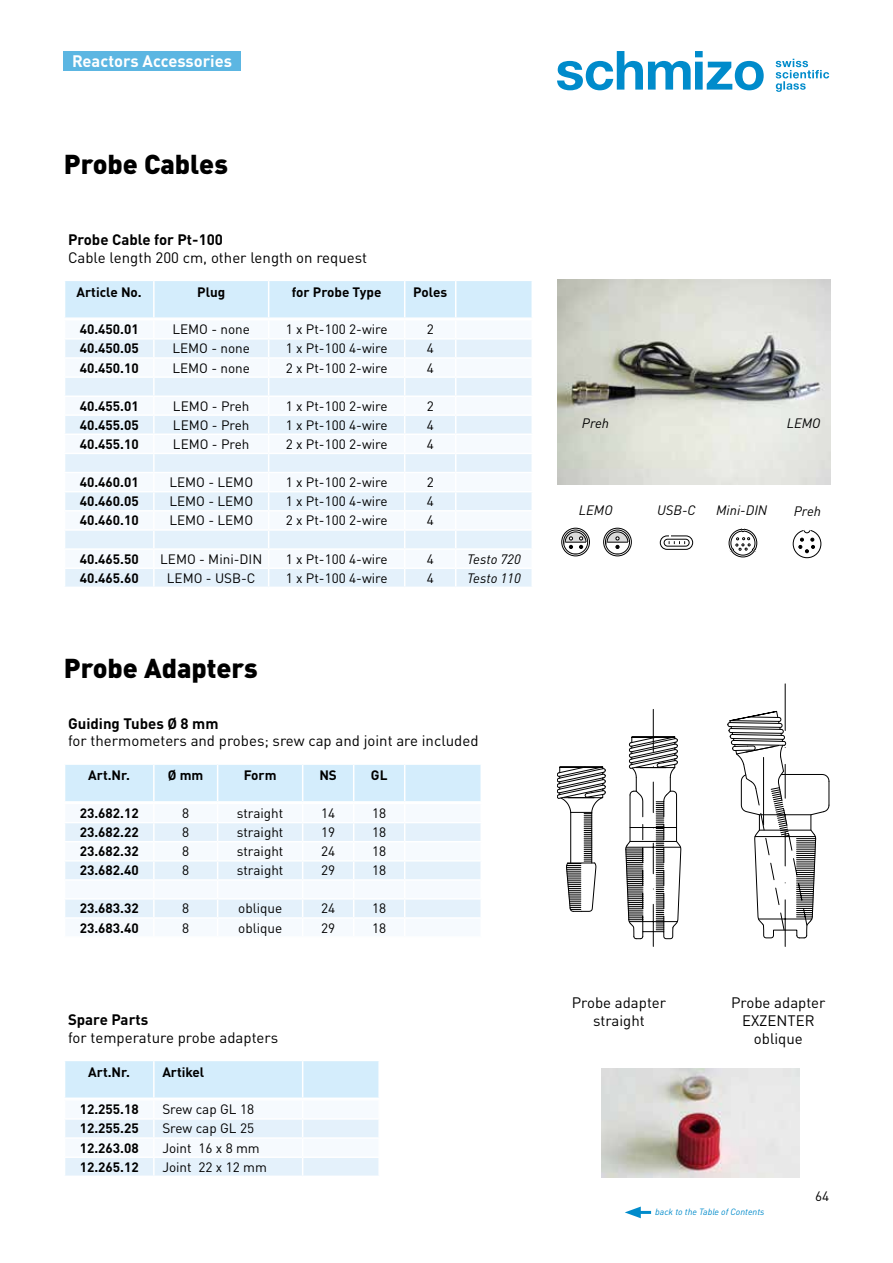
<style>
.page{position:relative;width:893px;height:1263px;background:#fff}
.page>*{position:absolute;margin:0;border:0;box-sizing:border-box;transform-origin:0 0}
.t1{font:900 27px "DINOT";color:#000}
.t2{font:700 16.5px "DINOT";color:#fff}
.t3{font:15px/18px "DINOT";color:#000;text-align:center}
.t4{font:700 15px "DINOT";color:#000}
.t5{font:13.5px "DINOT";color:#000}
.t6{font:700 13.5px "DINOT";color:#000}
.t7{font:italic 13.5px "DINOT";color:#000}
.t8{font:italic 9px "DINOT";color:#008bcb}
</style>
<div class="page">
<svg style="left:776px;top:59px;width:53px;height:33px"></svg>
<svg style="left:557px;top:51px;width:207px;height:39px"></svg>
<img style="left:557px;top:280px;width:274px;height:205px">
<hr style="left:653px;top:904px;width:1px;height:42px;background:#000">
<hr style="left:653px;top:709px;width:1px;height:42px;background:#000">
<svg style="left:557px;top:736px;width:124px;height:203px"></svg>
<hr style="left:785px;top:900px;width:1px;height:46px;background:#000">
<hr style="left:785px;top:684px;width:1px;height:46px;background:#000">
<svg style="left:727px;top:711px;width:103px;height:228px"></svg>
<img style="left:602px;top:1069px;width:197px;height:108px">
<svg style="left:607px;top:532px;width:21px;height:21px"></svg>
<div style="left:607px;top:532px;width:21px;height:21px;border:1px solid #000;border-radius:50%"></div>
<svg style="left:607px;top:549px;width:21px;height:4px"></svg>
<div style="left:603px;top:528px;width:29px;height:28px;border:1px solid #000;border-radius:50%"></div>
<div style="left:605px;top:530px;width:25px;height:24px;border:1px solid #000;border-radius:50%"></div>
<svg style="left:607px;top:537px;width:21px;height:12px"></svg>
<svg style="left:565px;top:532px;width:21px;height:21px"></svg>
<div style="left:565px;top:532px;width:21px;height:21px;border:1px solid #000;border-radius:50%"></div>
<svg style="left:565px;top:549px;width:21px;height:4px"></svg>
<div style="left:562px;top:528px;width:28px;height:28px;border:1px solid #000;border-radius:50%"></div>
<div style="left:563px;top:530px;width:25px;height:24px;border:1px solid #000;border-radius:50%"></div>
<svg style="left:565px;top:537px;width:21px;height:12px"></svg>
<div style="left:729px;top:529px;width:28px;height:28px;border:1px solid #000;border-radius:50%"></div>
<div style="left:731px;top:531px;width:24px;height:24px;border:1px solid #000;border-radius:50%"></div>
<svg style="left:730px;top:528px;width:26px;height:24px"></svg>
<div style="left:793px;top:530px;width:28px;height:28px;border:1px solid #000;border-radius:50%"></div>
<svg style="left:799px;top:527px;width:16px;height:26px"></svg>
<div style="left:660px;top:535px;width:33px;height:15px;border:1px solid #000;border-radius:7px"></div>
<div style="left:664px;top:539px;width:25px;height:7px;border:1px solid #000;border-radius:3px"></div>
<svg style="left:669px;top:535px;width:16px;height:9px"></svg>
<div style="left:64px;top:51px;width:177px;height:19px;background:#5cb6e2"></div>
<svg style="left:65px;top:281px;width:467px;height:306px"></svg>
<svg style="left:65px;top:764px;width:416px;height:153px"></svg>
<svg style="left:65px;top:1061px;width:314px;height:114px"></svg>
<hr style="left:635px;top:1211px;width:16px;height:3px;background:#008bcb">
<svg style="left:625px;top:1206px;width:16px;height:12px"></svg>
<p class="t2" style="left:100px;top:50px;width:11px">k</p>
<p class="t2" style="left:132px;top:50px;width:63px">zubehör</p>
<p class="t2" style="left:72px;top:50px;width:161px">Reactors Accessories</p>
<h1 class="t1" style="left:64px;top:146px;width:166px">Probe Cables</h1>
<p class="t4" style="left:68px;top:230px;width:157px">Probe Cable for Pt-100</p>
<p class="t3" style="left:68px;top:248px;width:300px">Cable length 200 cm, other length on request</p>
<p class="t6" style="left:77px;top:283px;width:67px">Article No.</p>
<p class="t6" style="left:197px;top:283px;width:30px">Plug</p>
<p class="t6" style="left:292px;top:283px;width:91px">for Probe Type</p>
<p class="t6" style="left:413px;top:283px;width:36px">Poles</p>
<p class="t6" style="left:80px;top:321px;width:61px">40.450.01</p>
<p class="t5" style="left:172px;top:321px;width:79px">LEMO - none</p>
<p class="t5" style="left:286px;top:321px;width:103px">1 x Pt-100 2-wire</p>
<p class="t5" style="left:427px;top:321px;width:9px">2</p>
<p class="t6" style="left:80px;top:340px;width:61px">40.450.05</p>
<p class="t5" style="left:172px;top:340px;width:79px">LEMO - none</p>
<p class="t5" style="left:286px;top:340px;width:103px">1 x Pt-100 4-wire</p>
<p class="t5" style="left:427px;top:340px;width:9px">4</p>
<p class="t6" style="left:80px;top:359px;width:61px">40.450.10</p>
<p class="t5" style="left:172px;top:359px;width:79px">LEMO - none</p>
<p class="t5" style="left:286px;top:359px;width:103px">2 x Pt-100 2-wire</p>
<p class="t5" style="left:427px;top:359px;width:9px">4</p>
<p class="t6" style="left:80px;top:397px;width:61px">40.455.01</p>
<p class="t5" style="left:173px;top:397px;width:78px">LEMO - Preh</p>
<p class="t5" style="left:286px;top:397px;width:103px">1 x Pt-100 2-wire</p>
<p class="t5" style="left:427px;top:397px;width:9px">2</p>
<p class="t6" style="left:80px;top:416px;width:61px">40.455.05</p>
<p class="t5" style="left:173px;top:416px;width:78px">LEMO - Preh</p>
<p class="t5" style="left:286px;top:416px;width:103px">1 x Pt-100 4-wire</p>
<p class="t5" style="left:427px;top:416px;width:9px">4</p>
<p class="t6" style="left:80px;top:435px;width:61px">40.455.10</p>
<p class="t5" style="left:173px;top:435px;width:78px">LEMO - Preh</p>
<p class="t5" style="left:286px;top:435px;width:103px">2 x Pt-100 2-wire</p>
<p class="t5" style="left:427px;top:435px;width:9px">4</p>
<p class="t6" style="left:80px;top:473px;width:61px">40.460.01</p>
<p class="t5" style="left:169px;top:474px;width:85px">LEMO - LEMO</p>
<p class="t5" style="left:286px;top:474px;width:103px">1 x Pt-100 2-wire</p>
<p class="t5" style="left:427px;top:474px;width:9px">2</p>
<p class="t6" style="left:80px;top:492px;width:61px">40.460.05</p>
<p class="t5" style="left:169px;top:493px;width:85px">LEMO - LEMO</p>
<p class="t5" style="left:286px;top:493px;width:103px">1 x Pt-100 4-wire</p>
<p class="t5" style="left:427px;top:493px;width:9px">4</p>
<p class="t6" style="left:80px;top:512px;width:61px">40.460.10</p>
<p class="t5" style="left:169px;top:512px;width:85px">LEMO - LEMO</p>
<p class="t5" style="left:286px;top:512px;width:103px">2 x Pt-100 2-wire</p>
<p class="t5" style="left:427px;top:512px;width:9px">4</p>
<p class="t6" style="left:80px;top:550px;width:61px">40.465.50</p>
<p class="t5" style="left:160px;top:550px;width:104px">LEMO - Mini-DIN</p>
<p class="t5" style="left:286px;top:550px;width:103px">1 x Pt-100 4-wire</p>
<p class="t5" style="left:427px;top:550px;width:9px">4</p>
<p class="t7" style="left:467px;top:550px;width:55px">Testo 720</p>
<p class="t6" style="left:80px;top:569px;width:61px">40.465.60</p>
<p class="t5" style="left:167px;top:569px;width:90px">LEMO - USB-C</p>
<p class="t5" style="left:286px;top:569px;width:103px">1 x Pt-100 4-wire</p>
<p class="t5" style="left:427px;top:569px;width:9px">4</p>
<p class="t7" style="left:467px;top:569px;width:55px">Testo 110</p>
<h1 class="t1" style="left:64px;top:650px;width:195px">Probe Adapters</h1>
<p class="t4" style="left:68px;top:714px;width:152px">Guiding Tubes Ø 8 mm</p>
<p class="t3" style="left:68px;top:732px;width:412px">for thermometers and probes; srew cap and joint are included</p>
<p class="t6" style="left:88px;top:767px;width:43px">Art.Nr.</p>
<p class="t6" style="left:168px;top:767px;width:37px">Ø mm</p>
<p class="t6" style="left:244px;top:767px;width:34px">Form</p>
<p class="t6" style="left:319px;top:767px;width:19px">NS</p>
<p class="t6" style="left:371px;top:767px;width:18px">GL</p>
<p class="t6" style="left:80px;top:804px;width:61px">23.682.12</p>
<p class="t5" style="left:182px;top:805px;width:9px">8</p>
<p class="t5" style="left:237px;top:805px;width:48px">straight</p>
<p class="t5" style="left:321px;top:805px;width:16px">14</p>
<p class="t5" style="left:372px;top:805px;width:16px">18</p>
<p class="t6" style="left:80px;top:823px;width:61px">23.682.22</p>
<p class="t5" style="left:182px;top:824px;width:9px">8</p>
<p class="t5" style="left:237px;top:824px;width:48px">straight</p>
<p class="t5" style="left:321px;top:824px;width:16px">19</p>
<p class="t5" style="left:372px;top:824px;width:16px">18</p>
<p class="t6" style="left:80px;top:842px;width:61px">23.682.32</p>
<p class="t5" style="left:182px;top:843px;width:9px">8</p>
<p class="t5" style="left:237px;top:843px;width:48px">straight</p>
<p class="t5" style="left:321px;top:843px;width:16px">24</p>
<p class="t5" style="left:372px;top:843px;width:16px">18</p>
<p class="t6" style="left:80px;top:862px;width:61px">23.682.40</p>
<p class="t5" style="left:182px;top:862px;width:9px">8</p>
<p class="t5" style="left:237px;top:862px;width:48px">straight</p>
<p class="t5" style="left:321px;top:862px;width:16px">29</p>
<p class="t5" style="left:372px;top:862px;width:16px">18</p>
<p class="t6" style="left:80px;top:900px;width:61px">23.683.32</p>
<p class="t5" style="left:182px;top:900px;width:9px">8</p>
<p class="t5" style="left:238px;top:900px;width:45px">oblique</p>
<p class="t5" style="left:321px;top:900px;width:16px">24</p>
<p class="t5" style="left:372px;top:900px;width:16px">18</p>
<p class="t6" style="left:80px;top:919px;width:61px">23.683.40</p>
<p class="t5" style="left:182px;top:919px;width:9px">8</p>
<p class="t5" style="left:238px;top:919px;width:45px">oblique</p>
<p class="t5" style="left:321px;top:919px;width:16px">29</p>
<p class="t5" style="left:372px;top:919px;width:16px">18</p>
<p class="t4" style="left:68px;top:1010px;width:82px">Spare Parts</p>
<p class="t3" style="left:68px;top:1028px;width:212px">for temperature probe adapters</p>
<p class="t6" style="left:88px;top:1063px;width:43px">Art.Nr.</p>
<p class="t6" style="left:162px;top:1063px;width:44px">Artikel</p>
<p class="t6" style="left:80px;top:1101px;width:61px">12.255.18</p>
<p class="t5" style="left:162px;top:1101px;width:93px">Srew cap GL 18</p>
<p class="t6" style="left:80px;top:1120px;width:61px">12.255.25</p>
<p class="t5" style="left:162px;top:1120px;width:93px">Srew cap GL 25</p>
<p class="t6" style="left:80px;top:1139px;width:61px">12.263.08</p>
<p class="t5" style="left:162px;top:1139px;width:99px">Joint 16 x 8 mm</p>
<p class="t6" style="left:80px;top:1158px;width:61px">12.265.12</p>
<p class="t5" style="left:162px;top:1158px;width:106px">Joint 22 x 12 mm</p>
<p class="t7" style="left:582px;top:414px;width:29px">Preh</p>
<p class="t7" style="left:787px;top:414px;width:35px">LEMO</p>
<p class="t7" style="left:657px;top:501px;width:40px">USB-C</p>
<p class="t7" style="left:579px;top:502px;width:35px">LEMO</p>
<p class="t7" style="left:716px;top:502px;width:53px">Mini-DIN</p>
<p class="t7" style="left:794px;top:502px;width:29px">Preh</p>
<p class="t3" style="left:572px;top:993px;width:96px">Probe adapter straight</p>
<p class="t3" style="left:731px;top:993px;width:96px">Probe adapter<br>EXZENTER oblique</p>
<p class="t8" style="left:655px;top:1206px;width:111px">back to the Table of Contents</p>
<p class="t5" style="left:815px;top:1188px;width:16px">64</p>
</div>
